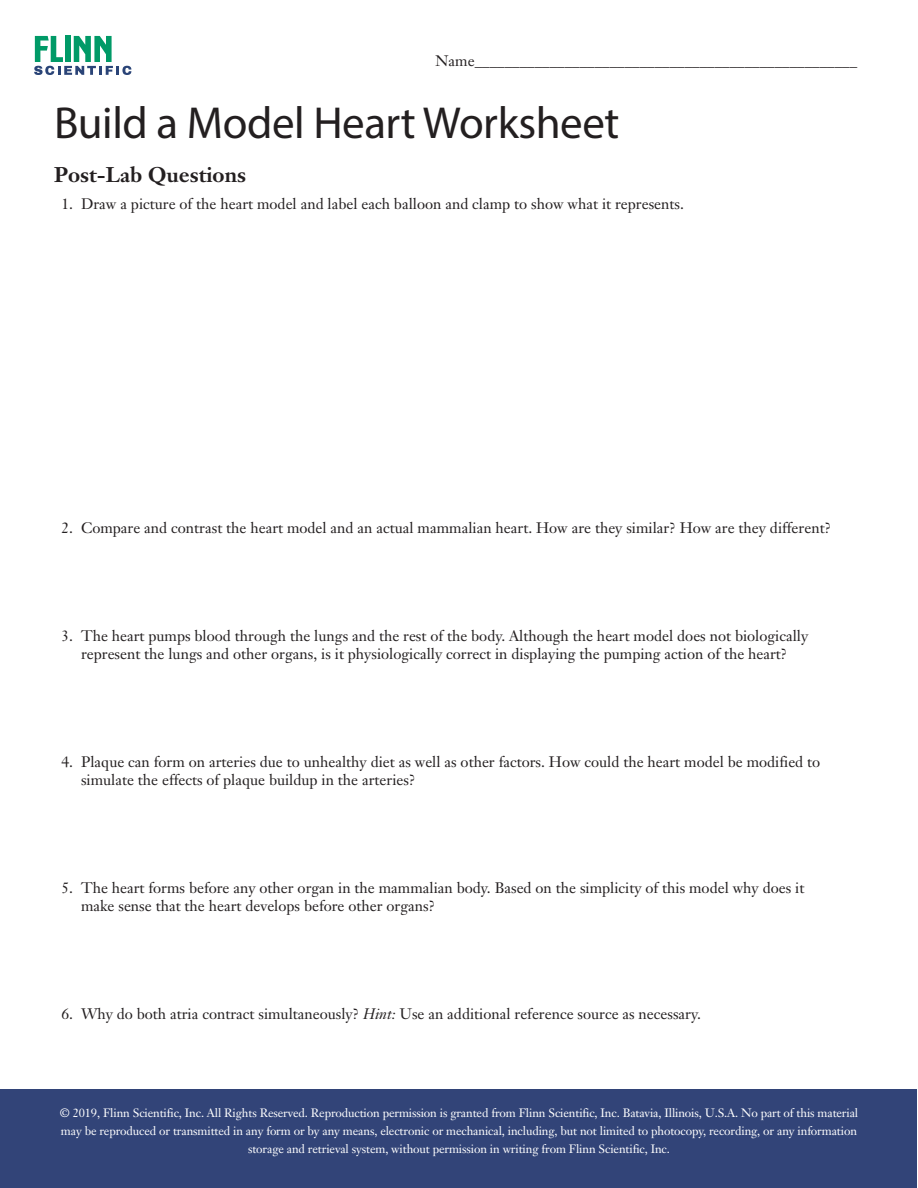
<style>
.page{position:relative;width:918px;height:1188px;background:#fff}
.page>*{position:absolute;margin:0;border:0;box-sizing:border-box;transform-origin:0 0}
.Headline{font:45px "Myriad Pro";letter-spacing:-.01em;color:#231f20}
.Sidehead{font:700 21px "Janson Text";color:#231f20}
.d_body{font:15px/18px "Janson Text";color:#231f20}
.d_a_b_c__s{font:15px "Janson Text";color:#231f20}
.t1{font:12px/18px "Janson Text";letter-spacing:-.01em;color:#fff;text-align:center}
.s1{font-style:italic}
</style>
<div class="page">
<div style="left:1px;top:1089px;width:916px;height:99px;background:#324478"></div>
<svg style="left:34px;top:36px;width:97px;height:39px"></svg>
<p class="d_a_b_c__s" style="left:436px;top:51px;width:423px">Name___________________________________________________</p>
<p class="Headline" style="left:54px;top:95px;width:567px">Build a Model Heart Worksheet</p>
<p class="Sidehead" style="left:54px;top:161px;width:194px">Post-Lab Questions</p>
<p class="d_body" style="left:62px;top:194px;width:624px">1. Draw a picture of the heart model and label each balloon and clamp to show what it represents.</p>
<p class="d_body" style="left:62px;top:518px;width:771px">2. Compare and contrast the heart model and an actual mammalian heart. How are they similar? How are they different?</p>
<p class="d_body" style="left:62px;top:626px;width:748px;text-align:center">3. The heart pumps blood through the lungs and the rest of the body. Although the heart model does not biologically represent the lungs and other organs, is it physiologically correct in displaying the pumping action of the heart?</p>
<p class="d_body" style="left:81px;top:752px;width:741px;text-indent:-20px">4. Plaque can form on arteries due to unhealthy diet as well as other factors. How could the heart model be modified to simulate the effects of plaque buildup in the arteries?</p>
<p class="d_body" style="left:81px;top:878px;width:725px;text-indent:-20px">5. The heart forms before any other organ in the mammalian body. Based on the simplicity of this model why does it make sense that the heart develops before other organs?</p>
<p class="d_body" style="left:62px;top:1004px;width:641px">6. Why do both atria contract simultaneously? <span class="s1">Hint:</span> Use an additional reference source as necessary.</p>
<p class="t1" style="left:60px;top:1104px;width:800px">© 2019, Flinn Scientific, Inc. All Rights Reserved. Reproduction permission is granted from Flinn Scientific, Inc. Batavia, Illinois, U.S.A. No part of this material may be reproduced or transmitted in any form or by any means, electronic or mechanical, including, but not limited to photocopy, recording, or any information storage and retrieval system, without permission in writing from Flinn Scientific, Inc.</p>
</div>
